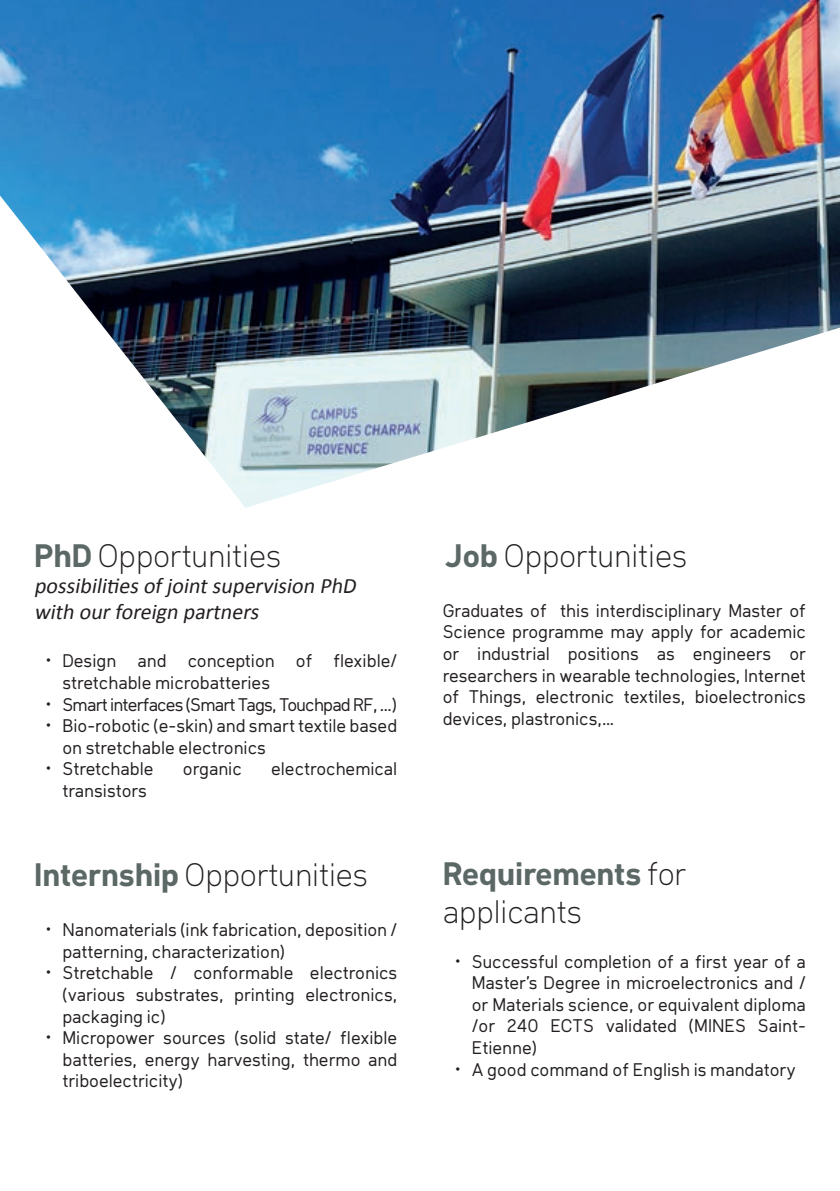
<style>
.page{position:relative;width:840px;height:1191px;background:#fff}
.page>*{position:absolute;margin:0;border:0;box-sizing:border-box;transform-origin:0 0}
.t1{font:300 32px/38.4px "Klima";color:#231f20}
.t2{font:italic 22px/26.4px "Calibri";color:#231f20}
.t3{font:18px/21.6px "Klima";color:#231f20;text-align:justify}
.t4{font:18px "Klima";letter-spacing:-.04em;color:#231f20}
.s1{font-weight:700;color:#5b6866}
.s2{font-size:20px}
</style>
<div class="page">
<img style="left:0;top:0;width:839px;height:508px">
<h1 class="t1" style="left:34px;top:534px;width:248px"><span class="s1">PhD</span> Opportunities</h1>
<p class="t2" style="left:34px;top:571px;width:327px">possibilities ofjointsupervision PhD with ourforeign partners</p>
<p class="t3" style="left:62px;top:649px;width:336px;text-indent:-17px"><span class="s2">•</span> Design and conception of flexible/ stretchable microbatteries</p>
<p class="t4" style="left:45px;top:691px;width:353px"><span class="s2">•</span> Smart interfaces (Smart Tags, Touchpad RF, …)</p>
<p class="t3" style="left:62px;top:714px;width:336px;text-indent:-17px"><span class="s2">•</span> Bio-robotic (e-skin) and smart textile based on stretchable electronics</p>
<p class="t3" style="left:45px;top:757px;width:110px"><span class="s2">•</span> Stretchable</p>
<p class="t3" style="left:183px;top:757px;width:60px">organic</p>
<p class="t3" style="left:271px;top:757px;width:127px">electrochemical</p>
<p class="t3" style="left:62px;top:779px;width:86px">transistors</p>
<h1 class="t1" style="left:34px;top:854px;width:335px"><span class="s1">Internship</span> Opportunities</h1>
<p class="t3" style="left:62px;top:918px;width:336px;text-indent:-17px"><span class="s2">•</span> Nanomaterials (ink fabrication, deposition / patterning, characterization)</p>
<p class="t3" style="left:62px;top:961px;width:336px;text-indent:-17px"><span class="s2">•</span> Stretchable / conformable electronics (various substrates, printing electronics, packaging ic)</p>
<p class="t3" style="left:62px;top:1026px;width:336px;text-indent:-17px"><span class="s2">•</span> Micropower sources (solid state/ flexible batteries, energy harvesting, thermo and triboelectricity)</p>
<h1 class="t1" style="left:445px;top:534px;width:243px"><span class="s1">Job</span> Opportunities</h1>
<p class="t3" style="left:442px;top:598px;width:364px">Graduates of this interdisciplinary Master of Science programme may apply for academic or industrial positions as engineers or researchers in wearable technologies, Internet of Things, electronic textiles, bioelectronics devices, plastronics,…</p>
<h1 class="t1" style="left:442px;top:852px;width:245px"><span class="s1">Requirements</span> for applicants</h1>
<p class="t3" style="left:471px;top:949px;width:335px;text-indent:-17px"><span class="s2">•</span> Successful completion of a first year of a Master’s Degree in microelectronics and / or Materials science, or equivalent diploma /or 240 ECTS validated (MINES Saint-Etienne)</p>
<p class="t3" style="left:454px;top:1057px;width:342px"><span class="s2">•</span> A good command of English is mandatory</p>
</div>
